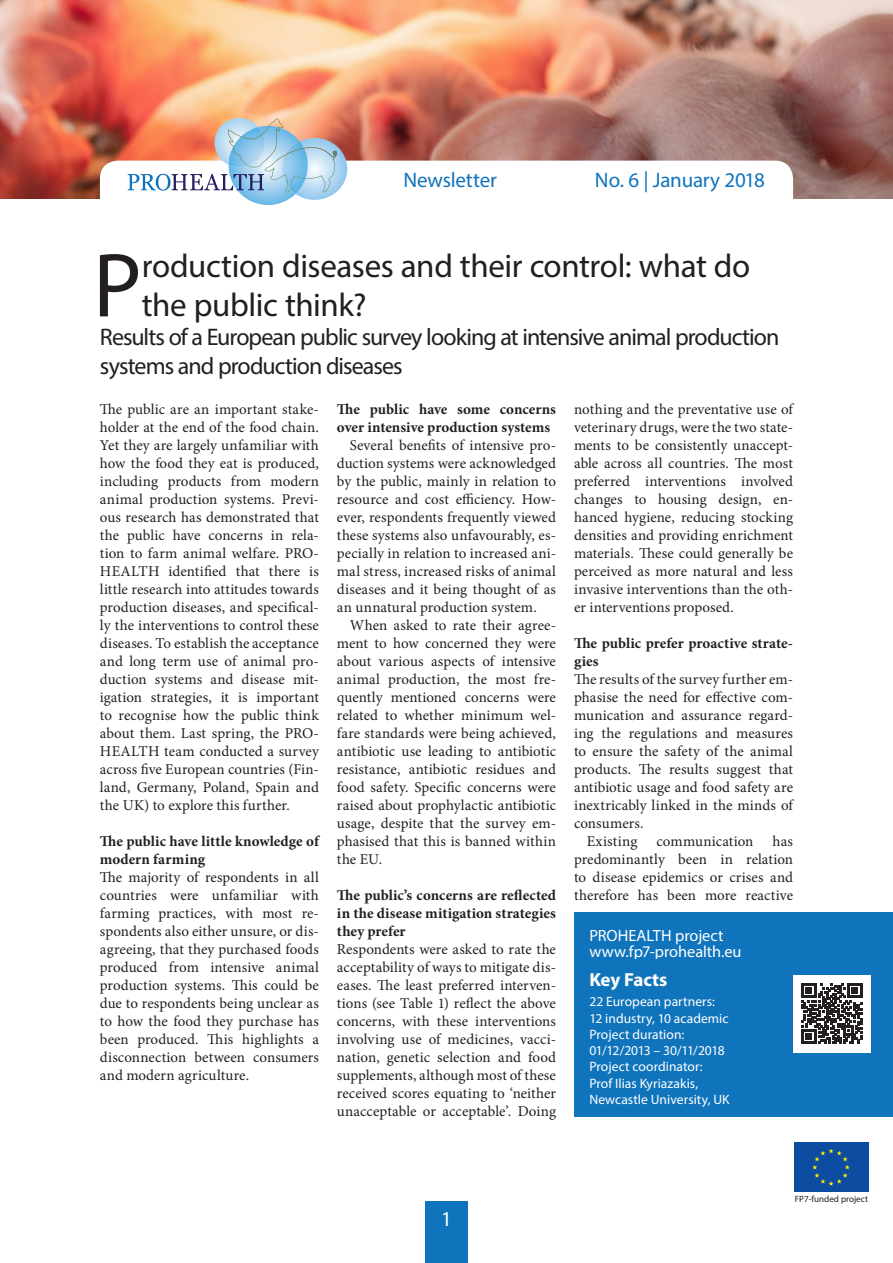
<style>
.page{position:relative;width:893px;height:1263px;background:#fff}
.page>*{position:absolute;margin:0;border:0;box-sizing:border-box;transform-origin:0 0}
.Heading_1{font:91.8px "Myriad Pro";color:#231f20}
.Heading_1-2{font:33px/39.6px "Myriad Pro";letter-spacing:-.015em;color:#231f20}
.Heading_1-3{font:24px/28.8px "Myriad Pro";letter-spacing:-.04em;color:#231f20}
.t1{font:21px "Myriad Pro";letter-spacing:-.01em;color:#1074bc}
.t2{font:21px "Myriad Pro";color:#fff}
.t3{font:700 19.05px "Myriad Pro";letter-spacing:-.01em;color:#fff}
.Bluebox_Right{font:16.35px/16.4px "Myriad Pro";color:#fff}
.standard_text_2nd{font:15px/18px "Minion Pro";letter-spacing:.005em;color:#231f20;text-align:justify}
.standard_text_1st{font:15px/18px "Minion Pro";letter-spacing:.005em;color:#231f20;text-align:justify}
.standard_text_2nd-2{font:700 15px/18px "Minion Pro";color:#231f20}
.Bluebox_left{font:13.5px/16.4px "Myriad Pro";color:#fff}
.Bluebox_left-2{font:13.5px "Myriad Pro";letter-spacing:-.04em;color:#fff}
.t4{font:9.15px "Myriad Pro";color:#231f20}
.s1{font-family:"Frutiger LT";font-weight:300}
</style>
<div class="page">
<img style="left:0;top:0;width:893px;height:198px">
<div style="left:425px;top:1202px;width:42px;height:61px;background:#1074bc"></div>
<img style="left:100px;top:118px;width:693px;height:87px">
<div style="left:574px;top:912px;width:319px;height:62px;background:#1074bc"></div>
<div style="left:574px;top:959px;width:319px;height:157px;background:#1074bc"></div>
<div style="left:793px;top:975px;width:77px;height:77px;background:#fff"></div>
<svg style="left:801px;top:983px;width:61px;height:61px"></svg>
<div style="left:792px;top:1141px;width:78px;height:52px;background:linear-gradient(to bottom,#0d4da1,#0d4da1)"></div>
<div style="left:794px;top:1142px;width:74px;height:50px;background:#0d4da1"></div>
<svg style="left:812px;top:1148px;width:38px;height:38px"></svg>
<h3 class="t1" style="left:403px;top:167px;width:95px">Newsletter</h3>
<h3 class="t1" style="left:595px;top:167px;width:171px">No. 6 <span class="s1">|</span> January 2018</h3>
<p class="Heading_1" style="left:93px;top:229px;width:50px">P</p>
<p class="Heading_1-2" style="left:142px;top:245px;width:610px">roduction diseases and their control: what do the public think?</p>
<p class="Heading_1-3" style="left:100px;top:322px;width:681px">Results of a European public survey looking at intensive animal production systems and production diseases</p>
<p class="standard_text_1st" style="left:100px;top:400px;width:221px">The public are an important stake&shy;holder at the end of the food chain.<br>Yet they are largely unfamiliar with how the food they eat is produced, including products from modern animal production systems. Previ&shy;ous research has demonstrated that the public have concerns in rela&shy;tion to farm animal welfare. PRO-HEALTH identified that there is little research into attitudes towards production diseases, and specifical&shy;ly the interventions to control these diseases. To establish the acceptance and long term use of animal pro&shy;duction systems and disease mit&shy;igation strategies, it is important to recognise how the public think about them. Last spring, the PRO-HEALTH team conducted a survey across five European countries (Fin&shy;land, Germany, Poland, Spain and the UK) to explore this further.</p>
<p class="standard_text_2nd-2" style="left:100px;top:832px;width:221px">The public have little knowledge of modern farming</p>
<p class="standard_text_2nd" style="left:100px;top:868px;width:221px">The majority of respondents in all countries were unfamiliar with farming practices, with most re&shy;spondents also either unsure, or dis&shy;agreeing, that they purchased foods produced from intensive animal production systems. This could be due to respondents being unclear as to how the food they purchase has been produced. This highlights a disconnection between consumers and modern agriculture.</p>
<p class="standard_text_2nd-2" style="left:337px;top:400px;width:221px">The public have some concerns over intensive production systems</p>
<p class="standard_text_2nd" style="left:337px;top:436px;width:221px;text-indent:13px">Several benefits of intensive pro&shy;duction systems were acknowledged by the public, mainly in relation to resource and cost efficiency. How&shy;ever, respondents frequently viewed these systems also unfavourably, es&shy;pecially in relation to increased ani&shy;mal stress, increased risks of animal diseases and it being thought of as an unnatural production system.</p>
<p class="standard_text_2nd" style="left:337px;top:616px;width:221px;text-indent:13px">When asked to rate their agree&shy;ment to how concerned they were about various aspects of intensive animal production, the most fre&shy;quently mentioned concerns were related to whether minimum wel&shy;fare standards were being achieved, antibiotic use leading to antibiotic resistance, antibiotic residues and food safety. Specific concerns were raised about prophylactic antibiotic usage, despite that the survey em&shy;phasised that this is banned within the EU.</p>
<p class="standard_text_2nd-2" style="left:337px;top:886px;width:221px;text-align:justify">The public’s concerns are reflected in the disease mitigation strategies they prefer</p>
<p class="standard_text_2nd" style="left:337px;top:940px;width:221px">Respondents were asked to rate the acceptability of ways to mitigate dis&shy;eases. The least preferred interven&shy;tions (see Table 1) reflect the above concerns, with these interventions involving use of medicines, vacci&shy;nation, genetic selection and food supplements, although most of these received scores equating to ‘neither unacceptable or acceptable’. Doing</p>
<p class="standard_text_2nd" style="left:574px;top:400px;width:221px">nothing and the preventative use of veterinary drugs, were the two state&shy;ments to be consistently unaccept&shy;able across all countries. The most preferred interventions involved changes to housing design, en&shy;hanced hygiene, reducing stocking densities and providing enrichment materials. These could generally be perceived as more natural and less invasive interventions than the oth&shy;er interventions proposed.</p>
<p class="standard_text_2nd-2" style="left:574px;top:634px;width:221px">The public prefer proactive strate&shy;gies</p>
<p class="standard_text_2nd" style="left:574px;top:670px;width:221px">The results of the survey further em&shy;phasise the need for effective com&shy;munication and assurance regard&shy;ing the regulations and measures to ensure the safety of the animal products. The results suggest that antibiotic usage and food safety are inextricably linked in the minds of consumers.</p>
<p class="standard_text_2nd" style="left:587px;top:832px;width:52px">Existing</p>
<p class="standard_text_2nd" style="left:656px;top:832px;width:98px">communication</p>
<p class="standard_text_2nd" style="left:574px;top:832px;width:221px;text-indent:199px">has predominantly been in relation to disease epidemics or crises and therefore has been more reactive</p>
<p class="Bluebox_Right" style="left:589px;top:927px;width:154px">PROHEALTH project www.fp7-prohealth.eu</p>
<p class="t3" style="left:589px;top:967px;width:80px">Key Facts</p>
<p class="Bluebox_left" style="left:589px;top:993px;width:141px">22 European partners:<br>12 industry, 10 academic</p>
<p class="Bluebox_left" style="left:589px;top:1026px;width:96px">Project duration:</p>
<p class="Bluebox_left-2" style="left:589px;top:1042px;width:137px">01/12/2013 – 30/11/2018</p>
<p class="Bluebox_left" style="left:589px;top:1058px;width:115px">Project coordinator:</p>
<p class="Bluebox_left" style="left:589px;top:1075px;width:110px">Prof Ilias Kyriazakis,</p>
<p class="Bluebox_left" style="left:589px;top:1091px;width:142px">Newcastle University, UK</p>
<h3 class="t2" style="left:441px;top:1206px;width:12px">1</h3>
<p class="t4" style="left:795px;top:1193px;width:75px">FP7-funded project</p>
</div>
